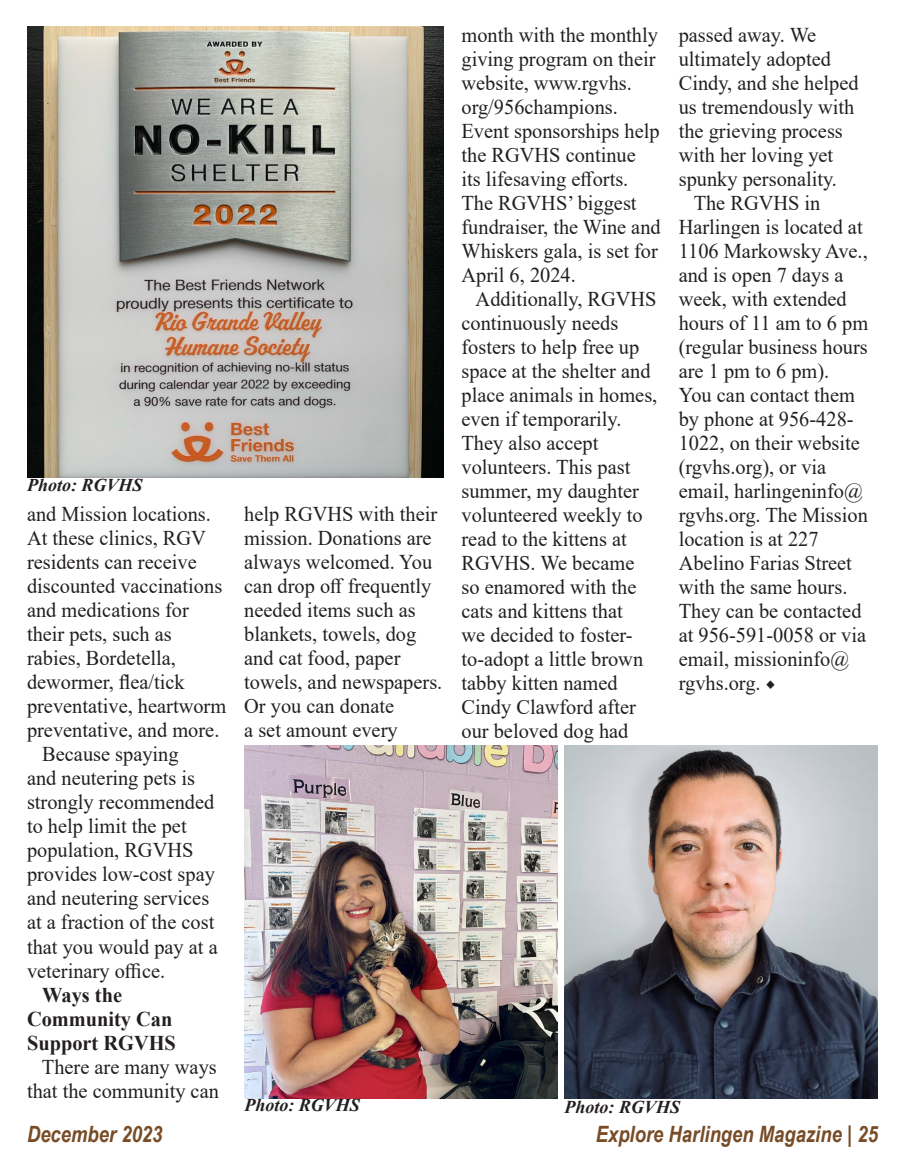
<style>
.page{position:relative;width:905px;height:1175px;background:#fff}
.page>*{position:absolute;margin:0;border:0;box-sizing:border-box;transform-origin:0 0}
.t1{font:italic 700 22.5px "Arial Narrow";color:#774c26}
.t2{font:21px/24px "Times New Roman";color:#231f20}
.t3{font:700 21px/24px "Times New Roman";color:#231f20}
.t4{font:italic 700 18px "Times New Roman";color:#231f20}
.s1{font-family:"Minion Pro"}
</style>
<div class="page">
<img style="left:27px;top:27px;width:416px;height:450px">
<img style="left:244px;top:745px;width:313px;height:353px">
<img style="left:564px;top:745px;width:314px;height:353px">
<p class="t4" style="left:27px;top:473px;width:117px">Photo: RGVHS</p>
<p class="t2" style="left:27px;top:501px;width:201px">and Mission locations.<br>At these clinics, RGV residents can receive discounted vaccinations and medications for their pets, such as rabies, Bordetella, dewormer, flea/tick preventative, heartworm preventative, and more.</p>
<p class="t2" style="left:27px;top:741px;width:192px;text-indent:15px">Because spaying<br>and neutering pets is strongly recommended to help limit the pet population, RGVHS provides low-cost spay and neutering services at a fraction of the cost that you would pay at a veterinary office.</p>
<p class="t3" style="left:27px;top:981px;width:150px;text-indent:15px">Ways the<br>Community Can<br>Support RGVHS</p>
<p class="t2" style="left:27px;top:1053px;width:193px;text-align:right">There are many ways that the community can</p>
<p class="t2" style="left:244px;top:501px;width:199px">help RGVHS with their mission. Donations are always welcomed. You can drop off frequently needed items such as blankets, towels, dog and cat food, paper towels, and newspapers.<br>Or you can donate<br>a set amount every</p>
<p class="t2" style="left:461px;top:22px;width:201px">month with the monthly giving program on their website, www.rgvhs. org/956champions.<br>Event sponsorships help the RGVHS continue<br>its lifesaving efforts.<br>The RGVHS’ biggest fundraiser, the Wine and<br>Whiskers gala, is set for<br>April 6, 2024.</p>
<p class="t2" style="left:461px;top:286px;width:197px;text-indent:14px">Additionally, RGVHS continuously needs fosters to help free up space at the shelter and place animals in homes, even if temporarily.<br>They also accept volunteers. This past summer, my daughter volunteered weekly to read to the kittens at<br>RGVHS. We became so enamored with the cats and kittens that<br>we decided to foster&shy;to-adopt a little brown tabby kitten named<br>Cindy Clawford after our beloved dog had</p>
<p class="t2" style="left:678px;top:22px;width:181px">passed away. We ultimately adopted<br>Cindy, and she helped us tremendously with the grieving process with her loving yet spunky personality.</p>
<p class="t2" style="left:678px;top:190px;width:191px;text-indent:15px">The RGVHS in<br>Harlingen is located at<br>1106 Markowsky Ave., and is open 7 days a week, with extended hours of 11 am to 6 pm (regular business hours are 1 pm to 6 pm).<br>You can contact them by phone at 956-428-<br>1022, on their website (rgvhs.org), or via email, harlingeninfo@ rgvhs.org. The Mission location is at 227<br>Abelino Farias Street with the same hours.<br>They can be contacted at 956-591-0058 or via email, missioninfo@ rgvhs.org. <span class="s1">◆</span></p>
<p class="t4" style="left:244px;top:1092px;width:117px">Photo: RGVHS</p>
<p class="t4" style="left:564px;top:1094px;width:117px">Photo: RGVHS</p>
<p class="t1" style="left:27px;top:1117px;width:137px">December 2023</p>
<p class="t1" style="left:595px;top:1117px;width:284px">Explore Harlingen Magazine | 25</p>
</div>
